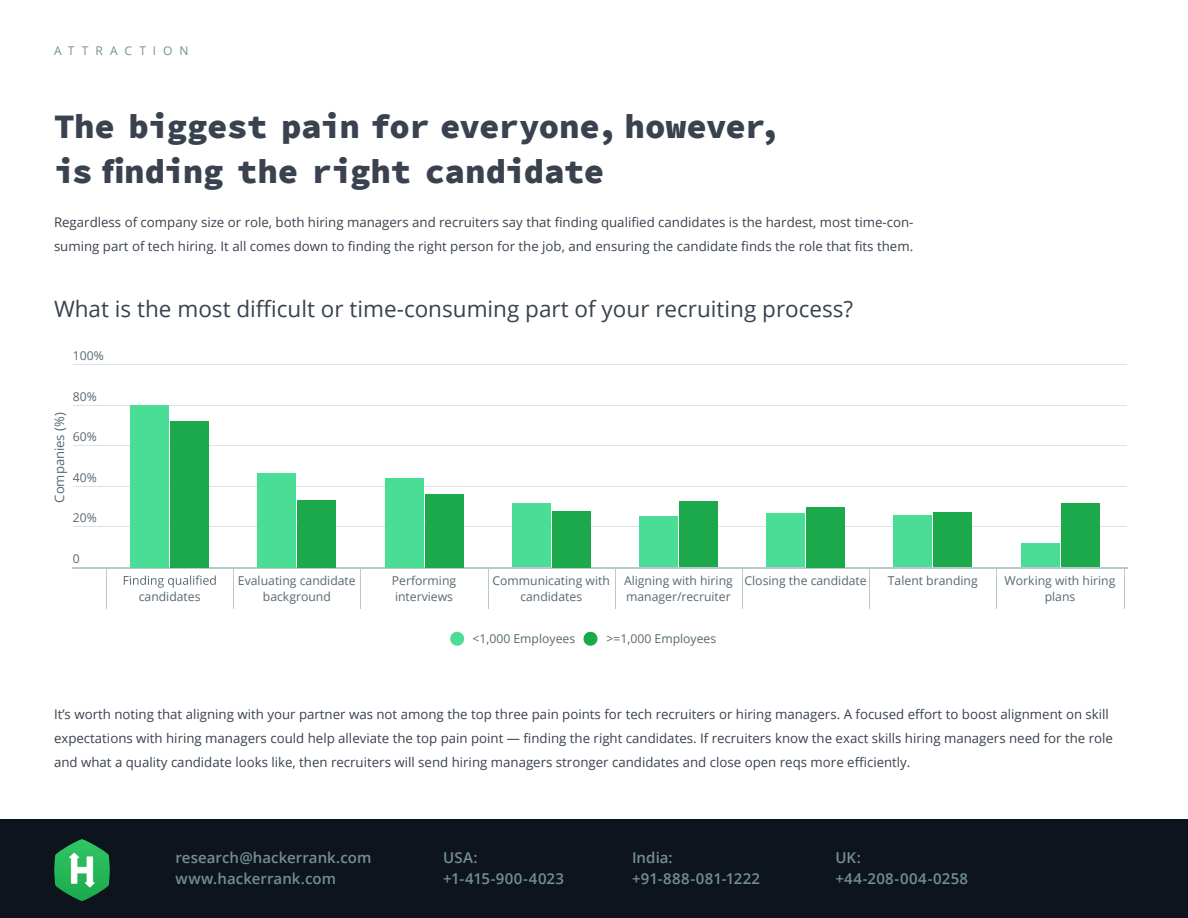
<style>
.page{position:relative;width:1188px;height:918px;background:#fff}
.page>*{position:absolute;margin:0;border:0;box-sizing:border-box;transform-origin:0 0}
.t1{font:900 34.05px/45px "Source Code Pro";letter-spacing:-.02em;color:#39424e}
.t2{font:22.5px "Open Sans";color:#39424e}
.t3{font:600 15px/21px "Open Sans";letter-spacing:.005em;color:#738f93}
.t4{font:13.2px/24px "Open Sans";color:#39424e}
.t5{font:13.05px "Open Sans";color:#576871}
.t6{font:12.15px/16.5px "Open Sans";color:#576871;text-align:center}
.t7{font:12px "Open Sans";letter-spacing:.575em;color:#738f93}
</style>
<div class="page">
<div style="left:1px;top:819px;width:1187px;height:99px;background:#0e141e"></div>
<img style="left:54px;top:839px;width:56px;height:62px">
<hr style="left:73px;top:364px;width:1053px;height:1px;background:#b7c9cc">
<hr style="left:73px;top:405px;width:1053px;height:1px;background:#b7c9cc">
<hr style="left:73px;top:445px;width:1053px;height:1px;background:#b7c9cc">
<hr style="left:73px;top:486px;width:1053px;height:1px;background:#b7c9cc">
<hr style="left:73px;top:526px;width:1053px;height:1px;background:#b7c9cc">
<svg style="left:124px;top:575px;width:92px;height:13px"></svg>
<hr style="left:73px;top:567px;width:1055px;height:2px;background:#b7c9cc">
<hr style="left:106px;top:567px;width:1px;height:42px;background:#b7c9cc">
<hr style="left:233px;top:567px;width:1px;height:42px;background:#b7c9cc">
<hr style="left:360px;top:567px;width:1px;height:42px;background:#b7c9cc">
<hr style="left:488px;top:567px;width:1px;height:42px;background:#b7c9cc">
<hr style="left:615px;top:567px;width:1px;height:42px;background:#b7c9cc">
<hr style="left:742px;top:567px;width:1px;height:42px;background:#b7c9cc">
<hr style="left:869px;top:567px;width:1px;height:42px;background:#b7c9cc">
<hr style="left:996px;top:567px;width:1px;height:42px;background:#b7c9cc">
<hr style="left:1124px;top:567px;width:1px;height:42px;background:#b7c9cc">
<div style="left:130px;top:405px;width:39px;height:162px;background:#49dd96"></div>
<div style="left:171px;top:421px;width:38px;height:146px;background:#1ba94c"></div>
<div style="left:258px;top:473px;width:38px;height:94px;background:#49dd96"></div>
<div style="left:298px;top:500px;width:38px;height:67px;background:#1ba94c"></div>
<div style="left:385px;top:478px;width:38px;height:89px;background:#49dd96"></div>
<div style="left:425px;top:494px;width:38px;height:73px;background:#1ba94c"></div>
<div style="left:512px;top:504px;width:38px;height:63px;background:#49dd96"></div>
<div style="left:552px;top:511px;width:38px;height:56px;background:#1ba94c"></div>
<div style="left:639px;top:517px;width:39px;height:50px;background:#49dd96"></div>
<div style="left:679px;top:502px;width:39px;height:65px;background:#1ba94c"></div>
<div style="left:766px;top:514px;width:39px;height:53px;background:#49dd96"></div>
<div style="left:807px;top:507px;width:38px;height:60px;background:#1ba94c"></div>
<div style="left:894px;top:516px;width:38px;height:51px;background:#49dd96"></div>
<div style="left:934px;top:513px;width:38px;height:54px;background:#1ba94c"></div>
<div style="left:1021px;top:543px;width:38px;height:24px;background:#49dd96"></div>
<div style="left:1061px;top:503px;width:38px;height:64px;background:#1ba94c"></div>
<svg style="left:450px;top:632px;width:14px;height:14px"></svg>
<svg style="left:584px;top:632px;width:13px;height:14px"></svg>
<p class="t7" style="left:54px;top:42px;width:136px">ATTRACTION</p>
<p class="t1" style="left:54px;top:104px;width:728px">The biggest pain for everyone, however, is finding the right candidate</p>
<p class="t4" style="left:54px;top:210px;width:861px">Regardless of company size or role, both hiring managers and recruiters say that finding qualified candidates is the hardest, most time-con&shy;suming part of tech hiring. It all comes down to finding the right person for the job, and ensuring the candidate finds the role that fits them.</p>
<p class="t2" style="left:54px;top:293px;width:801px">What is the most difficult or time-consuming part of your recruiting process?</p>
<p class="t6" style="left:73px;top:347px;width:32px">100%</p>
<p class="t6" style="left:73px;top:388px;width:25px">80%</p>
<p class="t6" style="left:73px;top:428px;width:25px">60%</p>
<p class="t6" style="left:73px;top:469px;width:25px">40%</p>
<p class="t6" style="left:73px;top:509px;width:25px">20%</p>
<p class="t6" style="left:73px;top:550px;width:8px">0</p>
<p class="t5" style="left:51px;top:503px;width:92px;rotate:-90deg">Companies (%)</p>
<p class="t6" style="left:139px;top:588px;width:63px">candidates</p>
<p class="t6" style="left:238px;top:572px;width:119px">Evaluating candidate background</p>
<p class="t6" style="left:392px;top:572px;width:66px;text-align:left">Performing interviews</p>
<p class="t6" style="left:493px;top:572px;width:119px">Communicating with candidates</p>
<p class="t6" style="left:624px;top:572px;width:110px;text-align:left">Aligning with hiring manager/recruiter</p>
<p class="t6" style="left:745px;top:572px;width:124px">Closing the candidate</p>
<p class="t6" style="left:888px;top:572px;width:91px">Talent branding</p>
<p class="t6" style="left:1005px;top:572px;width:112px">Working with hiring plans</p>
<p class="t6" style="left:472px;top:630px;width:104px">&lt;1,000 Employees</p>
<p class="t6" style="left:607px;top:630px;width:111px">&gt;=1,000 Employees</p>
<p class="t4" style="left:54px;top:701px;width:1061px">It’s worth noting that aligning with your partner was not among the top three pain points for tech recruiters or hiring managers. A focused effort to boost alignment on skill expectations with hiring managers could help alleviate the top pain point — finding the right candidates. If recruiters know the exact skills hiring managers need for the role and what a quality candidate looks like, then recruiters will send hiring managers stronger candidates and close open reqs more efficiently.</p>
<p class="t3" style="left:175px;top:847px;width:198px">research@hackerrank.com www.hackerrank.com</p>
<p class="t3" style="left:443px;top:847px;width:122px">USA: +1-415-900-4023</p>
<p class="t3" style="left:632px;top:847px;width:130px">India: +91-888-081-1222</p>
<p class="t3" style="left:835px;top:847px;width:134px">UK: +44-208-004-0258</p>
</div>
